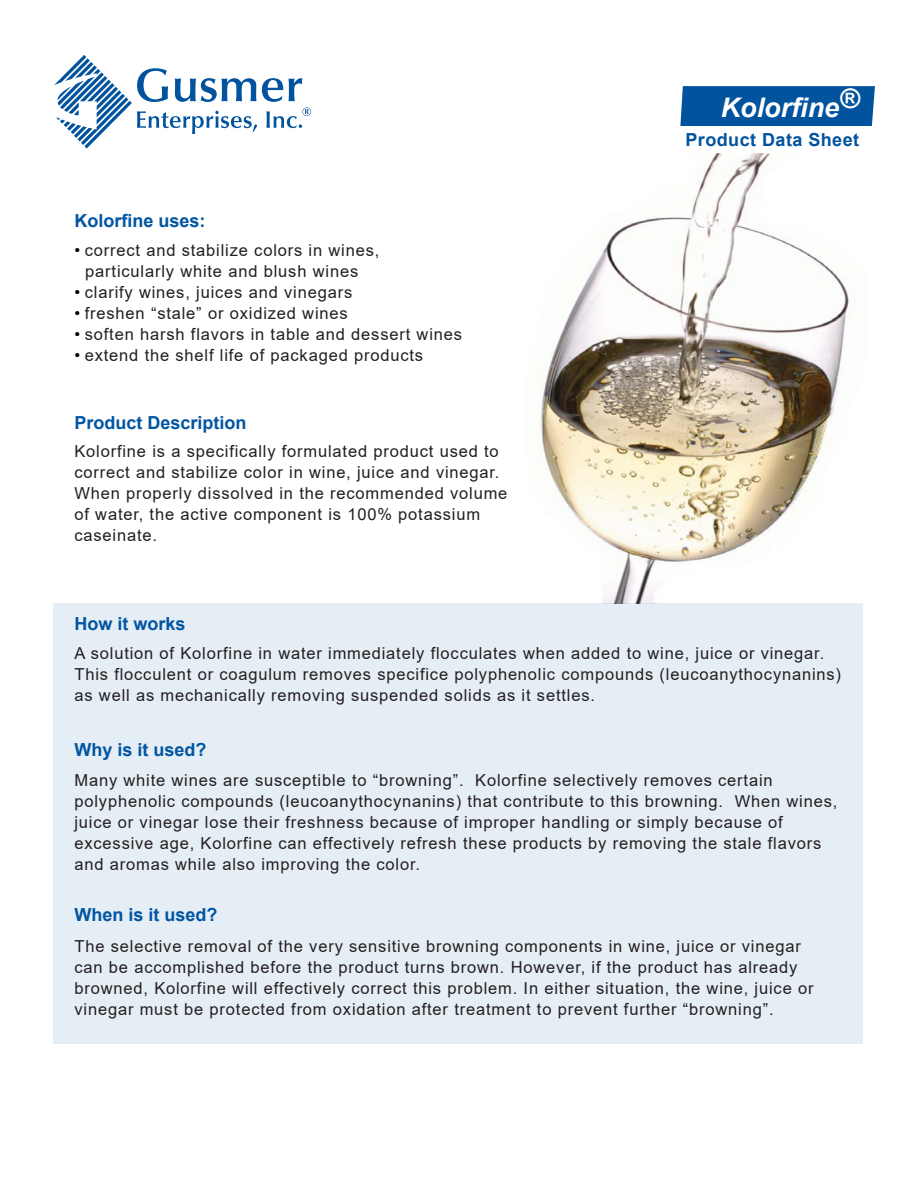
<style>
.page{position:relative;width:918px;height:1188px;background:#fff}
.page>*{position:absolute;margin:0;border:0;box-sizing:border-box;transform-origin:0 0}
.t1{font:italic 700 27px "Arial";color:#fff}
.t2{font:700 18px "Arial";color:#0155a2}
.t3{font:700 18px "Arial";letter-spacing:.025em;color:#01539e}
.Body_text{font:16.5px/21px "Arial";letter-spacing:.05em;color:#231f20}
.s1{color:#000}
</style>
<div class="page">
<img style="left:540px;top:153px;width:309px;height:450px">
<div style="left:54px;top:603px;width:809px;height:441px;background:#e6eef5"></div>
<svg style="left:54px;top:55px;width:257px;height:94px"></svg>
<div style="left:680px;top:86px;width:195px;height:40px;background:#01539e"></div>
<p class="t1" style="left:721px;top:89px;width:140px">Kolorfine®</p>
<p class="t2" style="left:74px;top:208px;width:133px">Kolorfine uses:</p>
<p class="Body_text" style="left:74px;top:239px;width:306px"><span class="s1">•</span> correct and stabilize colors in wines,</p>
<p class="Body_text" style="left:85px;top:260px;width:274px">particularly white and blush wines</p>
<p class="Body_text" style="left:74px;top:281px;width:279px"><span class="s1">•</span> clarify wines, juices and vinegars</p>
<p class="Body_text" style="left:74px;top:302px;width:275px"><span class="s1">•</span> freshen “stale” or oxidized wines</p>
<p class="Body_text" style="left:74px;top:323px;width:389px"><span class="s1">•</span> soften harsh flavors in table and dessert wines</p>
<p class="Body_text" style="left:74px;top:344px;width:350px"><span class="s1">•</span> extend the shelf life of packaged products</p>
<p class="t2" style="left:74px;top:410px;width:174px">Product Description</p>
<p class="Body_text" style="left:74px;top:441px;width:434px">Kolorfine is a specifically formulated product used to correct and stabilize color in wine, juice and vinegar.<br>When properly dissolved in the recommended volume of water, the active component is 100% potassium caseinate.</p>
<p class="t2" style="left:74px;top:611px;width:113px">How it works</p>
<p class="t3" style="left:686px;top:127px;width:175px">Product Data Sheet</p>
<p class="Body_text" style="left:74px;top:643px;width:768px">A solution of Kolorfine in water immediately flocculates when added to wine, juice or vinegar.<br>This flocculent or coagulum removes specifice polyphenolic compounds (leucoanythocynanins) as well as mechanically removing suspended solids as it settles.</p>
<p class="t2" style="left:74px;top:737px;width:134px">Why is it used?</p>
<p class="Body_text" style="left:74px;top:770px;width:764px">Many white wines are susceptible to “browning”. Kolorfine selectively removes certain polyphenolic compounds (leucoanythocynanins) that contribute to this browning. When wines, juice or vinegar lose their freshness because of improper handling or simply because of excessive age, Kolorfine can effectively refresh these products by removing the stale flavors and aromas while also improving the color.</p>
<p class="t2" style="left:74px;top:902px;width:145px">When is it used?</p>
<p class="Body_text" style="left:74px;top:935px;width:741px">The selective removal of the very sensitive browning components in wine, juice or vinegar can be accomplished before the product turns brown. However, if the product has already browned, Kolorfine will effectively correct this problem. In either situation, the wine, juice or vinegar must be protected from oxidation after treatment to prevent further “browning”.</p>
</div>
